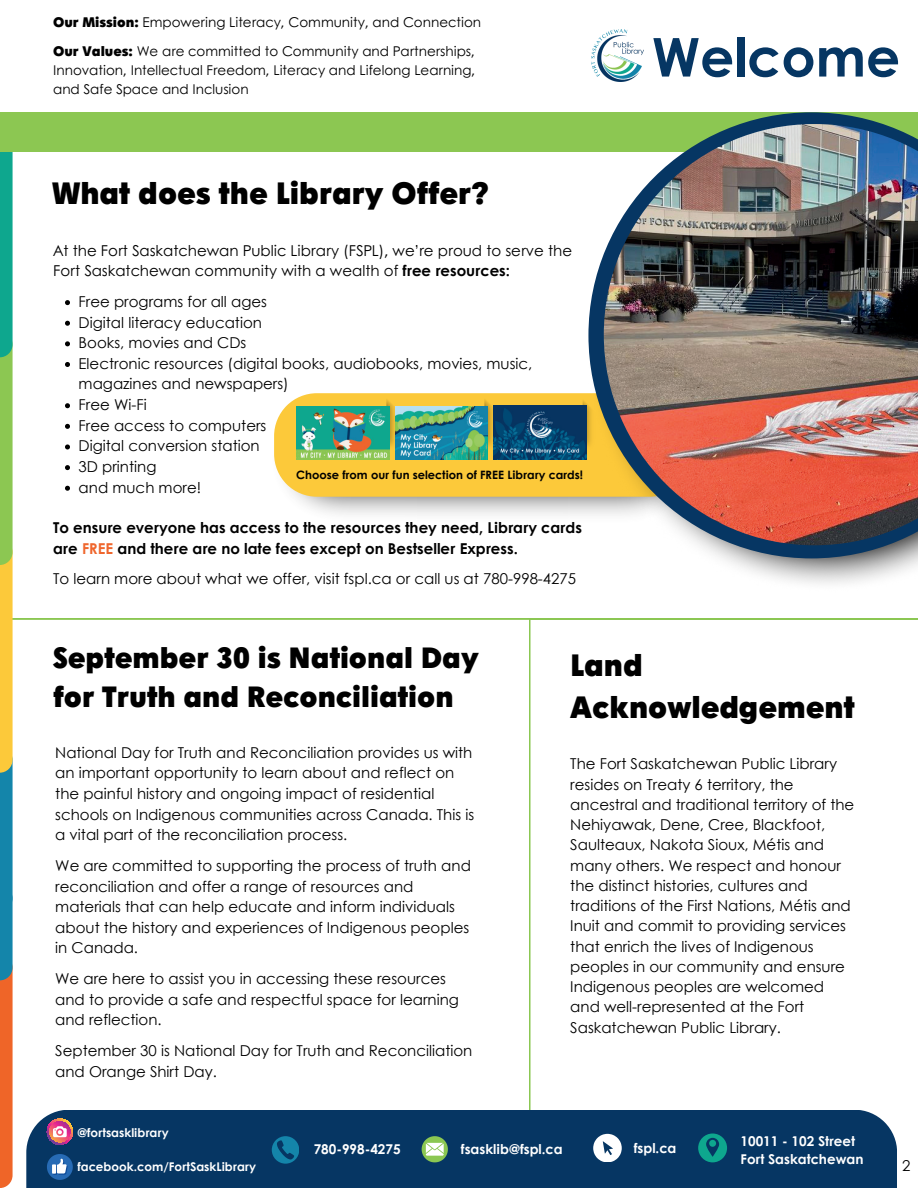
<style>
.page{position:relative;width:918px;height:1188px;background:#fff}
.page>*{position:absolute;margin:0;border:0;box-sizing:border-box;transform-origin:0 0}
.t1{font:700 53.55px "Century Gothic";color:#063663}
.t2{font:900 30px/41.7px "Century Gothic";color:#000}
.t3{font:900 28.5px/39.3px "Century Gothic";color:#000}
.t4{font:15px/20.5px "Century Gothic";color:#000}
.t5{font:700 15px/20.7px "Century Gothic";color:#000}
.t6{font:13.5px/28.8px "Century Gothic";color:#000}
.t7{font:700 13.5px/18px "Century Gothic";color:#fff}
.t8{font:700 12px "Century Gothic";color:#fff}
.t9{font:700 11.55px "Century Gothic";color:#000}
.s1{font-weight:900}
.s2{font-weight:700}
.s3{color:#ef662d}
</style>
<div class="page">
<svg style="left:0;top:152px;width:13px;height:1036px;background:#89a367"></svg>
<svg style="left:529px;top:619px;width:389px;height:491px"></svg>
<svg style="left:65px;top:300px;width:5px;height:5px"></svg>
<svg style="left:65px;top:321px;width:5px;height:5px"></svg>
<svg style="left:65px;top:341px;width:5px;height:5px"></svg>
<svg style="left:65px;top:362px;width:5px;height:5px"></svg>
<svg style="left:65px;top:403px;width:5px;height:5px"></svg>
<svg style="left:65px;top:424px;width:5px;height:5px"></svg>
<svg style="left:65px;top:444px;width:5px;height:5px"></svg>
<svg style="left:65px;top:465px;width:5px;height:5px"></svg>
<svg style="left:65px;top:486px;width:5px;height:5px"></svg>
<svg style="left:274px;top:393px;width:312px;height:104px;background:#f8ca46"></svg>
<img style="left:542px;top:399px;width:44px;height:7px">
<img style="left:586px;top:393px;width:332px;height:191px">
<div style="left:0;top:112px;width:918px;height:40px;background:#8cc752"></div>
<svg style="left:588px;top:112px;width:330px;height:446px"></svg>
<img style="left:604px;top:124px;width:314px;height:421px">
<img style="left:591px;top:30px;width:52px;height:51px">
<div style="left:26px;top:1110px;width:871px;height:78px;background:#063663"></div>
<svg style="left:422px;top:1136px;width:26px;height:26px"></svg>
<svg style="left:698px;top:1134px;width:29px;height:28px"></svg>
<svg style="left:593px;top:1134px;width:28px;height:28px"></svg>
<svg style="left:272px;top:1136px;width:27px;height:27px"></svg>
<svg style="left:47px;top:1119px;width:26px;height:26px"></svg>
<svg style="left:47px;top:1154px;width:26px;height:26px"></svg>
<img style="left:444px;top:398px;width:54px;height:53px">
<img style="left:493px;top:406px;width:94px;height:54px">
<img style="left:346px;top:398px;width:54px;height:53px">
<img style="left:395px;top:406px;width:93px;height:53px">
<img style="left:296px;top:406px;width:94px;height:53px">
<p class="t6" style="left:53px;top:8px;width:430px"><span class="s1">Our Mission:</span> Empowering Literacy, Community, and Connection<br><span class="s1">Our Values:</span> We are committed to Community and Partnerships,</p>
<p class="t6" style="left:53px;top:60px;width:424px;line-height:18.8px">Innovation, Intellectual Freedom, Literacy and Lifelong Learning, and Safe Space and Inclusion</p>
<h2 class="t2" style="left:52px;top:171px;width:439px">What does the Library Offer?</h2>
<p class="t4" style="left:53px;top:240px;width:521px">At the Fort Saskatchewan Public Library (FSPL), we’re proud to serve the<br>Fort Saskatchewan community with a wealth of <span class="s2">free resources:</span></p>
<p class="t4" style="left:79px;top:291px;width:455px">Free programs for all ages<br>Digital literacy education<br>Books, movies and CDs<br>Electronic resources (digital books, audiobooks, movies, music, magazines and newspapers)<br>Free Wi-Fi<br>Free access to computers<br>Digital conversion station<br>3D printing<br>and much more!</p>
<p class="t5" style="left:53px;top:517px;width:530px">To ensure everyone has access to the resources they need, Library cards are <span class="s3">FREE</span> and there are no late fees except on Bestseller Express.</p>
<p class="t4" style="left:53px;top:569px;width:525px">To learn more about what we offer, visit fspl.ca or call us at 780-998-4275</p>
<p class="t9" style="left:296px;top:467px;width:289px">Choose from our fun selection of FREE Library cards!</p>
<h1 class="t1" style="left:652px;top:17px;width:250px">Welcome</h1>
<h3 class="t3" style="left:53px;top:637px;width:427px">September 30 is National Day for Truth and Reconciliation</h3>
<p class="t4" style="left:55px;top:742px;width:420px">National Day for Truth and Reconciliation provides us with an important opportunity to learn about and reflect on the painful history and ongoing impact of residential schools on Indigenous communities across Canada. This is a vital part of the reconciliation process.</p>
<p class="t4" style="left:55px;top:855px;width:417px">We are committed to supporting the process of truth and reconciliation and offer a range of resources and materials that can help educate and inform individuals about the history and experiences of Indigenous peoples in Canada.</p>
<p class="t4" style="left:55px;top:968px;width:405px">We are here to assist you in accessing these resources and to provide a safe and respectful space for learning and reflection.</p>
<p class="t4" style="left:55px;top:1040px;width:419px">September 30 is National Day for Truth and Reconciliation and Orange Shirt Day.</p>
<h2 class="t2" style="left:570px;top:643px;width:286px">Land<br>Acknowledgement</h2>
<p class="t4" style="left:570px;top:754px;width:286px">The Fort Saskatchewan Public Library resides on Treaty 6 territory, the ancestral and traditional territory of the Nehiyawak, Dene, Cree, Blackfoot, Saulteaux, Nakota Sioux, Métis and many others. We respect and honour the distinct histories, cultures and traditions of the First Nations, Métis and Inuit and commit to providing services that enrich the lives of Indigenous peoples in our community and ensure Indigenous peoples are welcomed and well-represented at the Fort Saskatchewan Public Library.</p>
<p class="t8" style="left:77px;top:1125px;width:93px">@fortsasklibrary</p>
<p class="t8" style="left:77px;top:1159px;width:180px">facebook.com/FortSaskLibrary</p>
<p class="t7" style="left:314px;top:1140px;width:88px">780-998-4275</p>
<p class="t7" style="left:461px;top:1139px;width:103px">fsasklib@fspl.ca</p>
<p class="t7" style="left:634px;top:1138px;width:44px">fspl.ca</p>
<p class="t7" style="left:741px;top:1132px;width:124px">10011 - 102 Street<br>Fort Saskatchewan</p>
<p class="t4" style="left:902px;top:1155px;width:10px">2</p>
</div>
